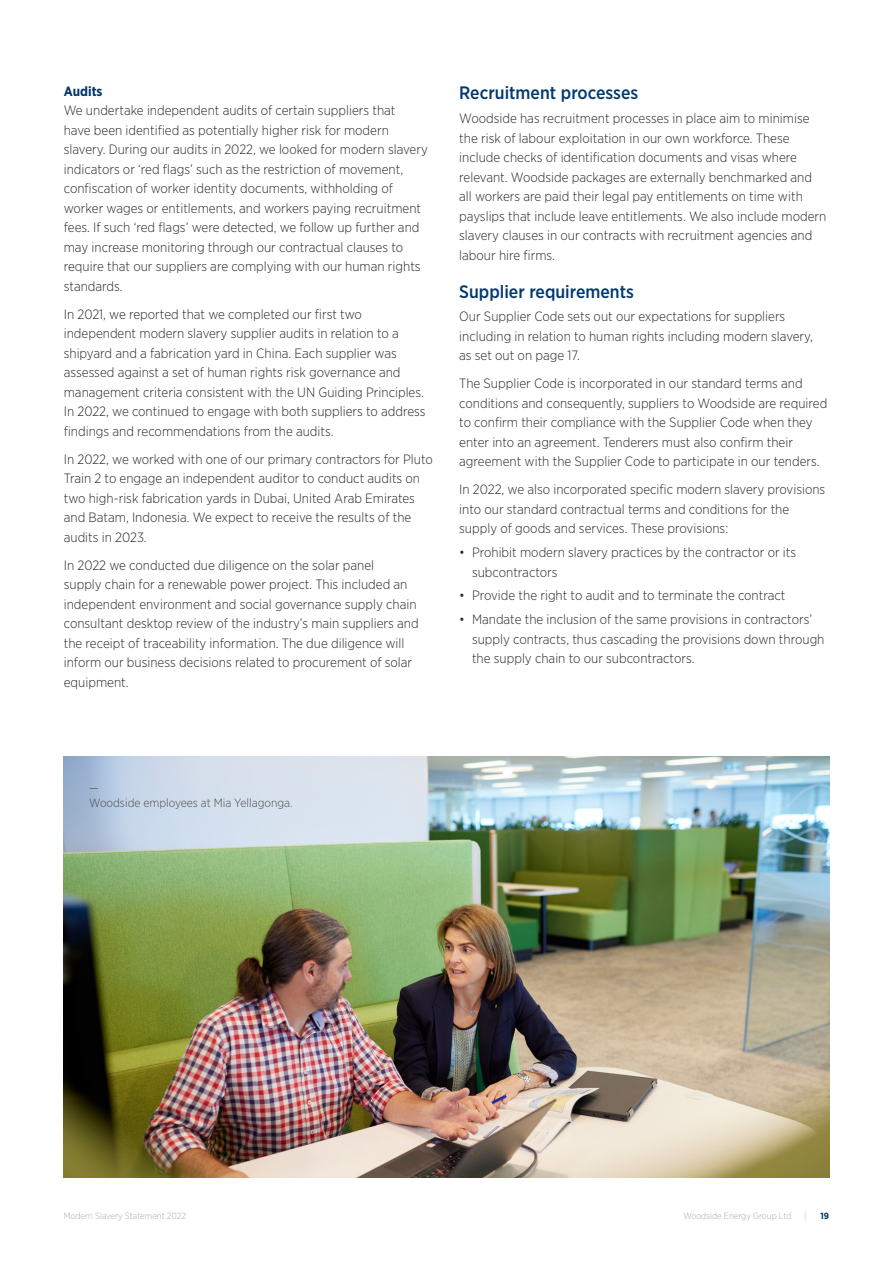
<style>
.page{position:relative;width:893px;height:1263px;background:#fff}
.page>*{position:absolute;margin:0;border:0;box-sizing:border-box;transform-origin:0 0}
.t1{font:500 18px "Gotham Narrow";color:#00396e}
.t2{font:300 13.5px/19.5px "Gotham Narrow";color:#292829}
.t3{font:700 13.5px "Gotham Narrow";color:#003369}
.t4{font:300 12px/15px "Gotham Narrow";color:#4d4d4f}
.t5{font:300 9px "Gotham Narrow";color:#a7a9ac}
.t6{font:700 9px "Gotham Narrow";color:#003369}
</style>
<div class="page">
<img style="left:64px;top:757px;width:765px;height:421px">
<p class="t3" style="left:64px;top:82px;width:40px">Audits</p>
<p class="t2" style="left:64px;top:101px;width:366px">We undertake independent audits of certain suppliers that<br>have been identified as potentially higher risk for modern slavery. During our audits in 2022, we looked for modern slavery indicators or ‘red flags’ such as the restriction of movement, confiscation of worker identity documents, withholding of worker wages or entitlements, and workers paying recruitment fees. If such ‘red flags’ were detected, we follow up further and may increase monitoring through our contractual clauses to require that our suppliers are complying with our human rights standards.</p>
<p class="t2" style="left:64px;top:304px;width:363px">In 2021, we reported that we completed our first two independent modern slavery supplier audits in relation to a shipyard and a fabrication yard in China. Each supplier was assessed against a set of human rights risk governance and management criteria consistent with the UN Guiding Principles.<br>In 2022, we continued to engage with both suppliers to address findings and recommendations from the audits.</p>
<p class="t2" style="left:64px;top:449px;width:371px">In 2022, we worked with one of our primary contractors for Pluto Train 2 to engage an independent auditor to conduct audits on two high-risk fabrication yards in Dubai, United Arab Emirates and Batam, Indonesia. We expect to receive the results of the audits in 2023.</p>
<p class="t2" style="left:64px;top:555px;width:356px">In 2022 we conducted due diligence on the solar panel<br>supply chain for a renewable power project. This included an independent environment and social governance supply chain consultant desktop review of the industry’s main suppliers and the receipt of traceability information. The due diligence will inform our business decisions related to procurement of solar equipment.</p>
<h1 class="t1" style="left:459px;top:82px;width:181px">Recruitment processes</h1>
<p class="t2" style="left:459px;top:108px;width:369px">Woodside has recruitment processes in place aim to minimise the risk of labour exploitation in our own workforce. These include checks of identification documents and visas where relevant. Woodside packages are externally benchmarked and all workers are paid their legal pay entitlements on time with payslips that include leave entitlements. We also include modern slavery clauses in our contracts with recruitment agencies and labour hire firms.</p>
<h1 class="t1" style="left:459px;top:280px;width:176px">Supplier requirements</h1>
<p class="t2" style="left:459px;top:307px;width:355px">Our Supplier Code sets out our expectations for suppliers including in relation to human rights including modern slavery, as set out on page 17.</p>
<p class="t2" style="left:459px;top:374px;width:370px">The Supplier Code is incorporated in our standard terms and conditions and consequently, suppliers to Woodside are required to confirm their compliance with the Supplier Code when they enter into an agreement. Tenderers must also confirm their agreement with the Supplier Code to participate in our tenders.</p>
<p class="t2" style="left:459px;top:480px;width:368px">In 2022, we also incorporated specific modern slavery provisions into our standard contractual terms and conditions for the supply of goods and services. These provisions:</p>
<p class="t2" style="left:472px;top:542px;width:326px;text-indent:-13px">• Prohibit modern slavery practices by the contractor or its subcontractors</p>
<p class="t2" style="left:459px;top:586px;width:328px">• Provide the right to audit and to terminate the contract</p>
<p class="t2" style="left:472px;top:609px;width:354px;text-indent:-13px">• Mandate the inclusion of the same provisions in contractors’ supply contracts, thus cascading the provisions down through the supply chain to our subcontractors.</p>
<p class="t4" style="left:89px;top:780px;width:205px">—<br>Woodside employees at Mia Yellagonga.</p>
<p class="t5" style="left:64px;top:1210px;width:124px">Modern Slavery Statement 2022</p>
<p class="t5" style="left:683px;top:1210px;width:110px">Woodside Energy Group Ltd</p>
<p class="t5" style="left:804px;top:1210px;width:4px">|</p>
<p class="t6" style="left:821px;top:1210px;width:10px">19</p>
</div>
